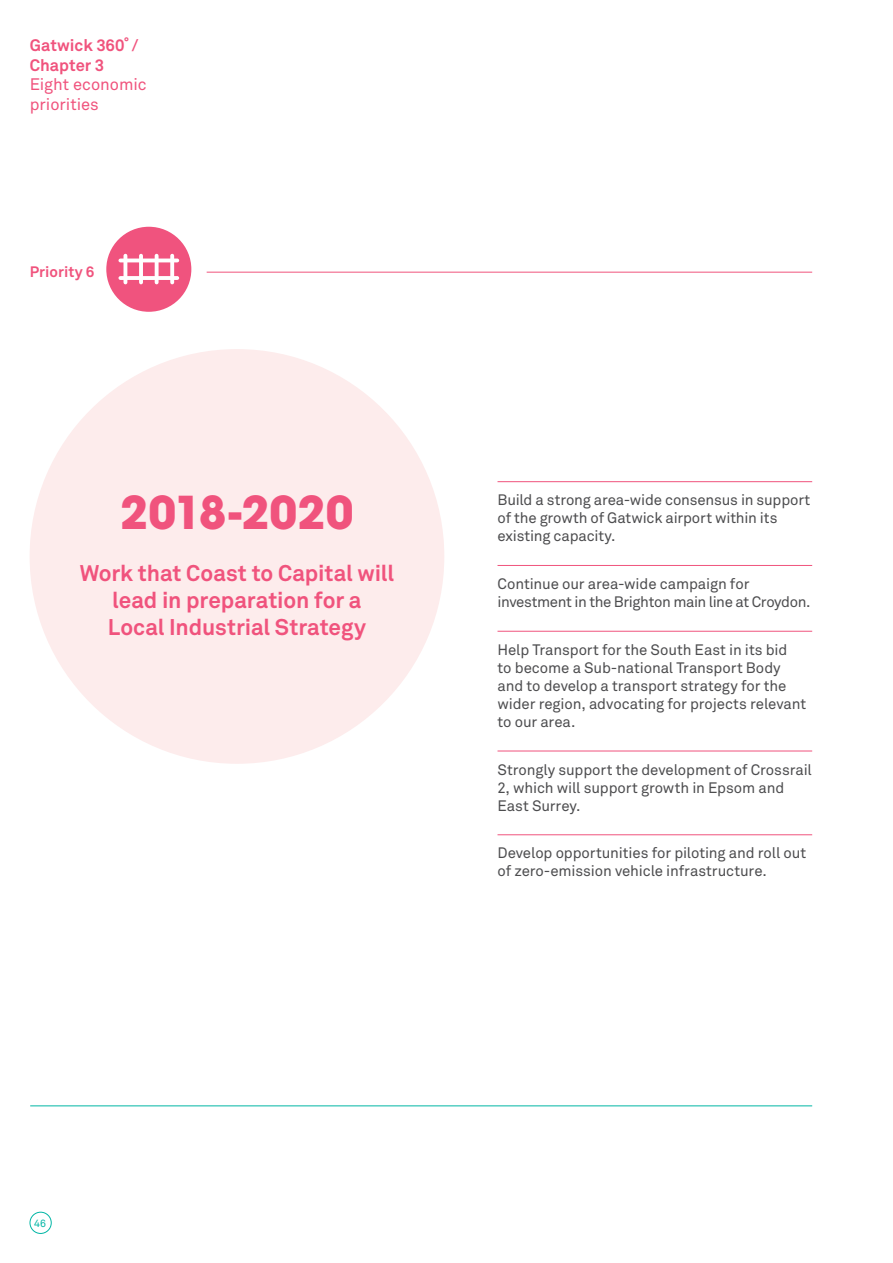
<style>
.page{position:relative;width:893px;height:1263px;background:#fff}
.page>*{position:absolute;margin:0;border:0;box-sizing:border-box;transform-origin:0 0}
.t1{font:700 45px "Avant Garde";letter-spacing:.005em;color:#f0537d}
.t2{font:700 22.5px/27px "Akkurat";letter-spacing:-.005em;color:#f0537d;text-align:center}
.t3{font:16.5px/19.5px "Akkurat";letter-spacing:-.005em;color:#f0537d}
.t4{font:700 16.5px/19.5px "Akkurat";color:#f0537d}
.t5{font:15px/18px "Akkurat";letter-spacing:-.01em;color:#4d4d4f}
.t6{font:700 15px "Akkurat";letter-spacing:.005em;color:#f0537d}
.t7{font:10.5px "Akkurat";color:#00b6a5}
</style>
<div class="page">
<hr style="left:497px;top:481px;width:315px;height:1px;background:#f0537d">
<hr style="left:497px;top:565px;width:315px;height:1px;background:#f0537d">
<hr style="left:497px;top:631px;width:315px;height:1px;background:#f0537d">
<hr style="left:497px;top:751px;width:315px;height:1px;background:#f0537d">
<hr style="left:497px;top:834px;width:315px;height:1px;background:#f0537d">
<hr style="left:207px;top:272px;width:605px;height:1px;background:#f0537d">
<hr style="left:30px;top:1105px;width:782px;height:1px;background:#00b6a5">
<div style="left:30px;top:349px;width:414px;height:415px;background:#fdecec;border-radius:50%"></div>
<div style="left:30px;top:1212px;width:22px;height:22px;border:1px solid #00b6a5;border-radius:50%"></div>
<div style="left:106px;top:227px;width:85px;height:85px;background:#f0537e;border-radius:50%"></div>
<hr style="left:120px;top:259px;width:57px;height:3px;background:#fff">
<hr style="left:120px;top:276px;width:57px;height:4px;background:#fff">
<svg style="left:123px;top:256px;width:4px;height:26px"></svg>
<svg style="left:139px;top:256px;width:4px;height:26px"></svg>
<svg style="left:155px;top:256px;width:4px;height:26px"></svg>
<svg style="left:170px;top:256px;width:4px;height:26px"></svg>
<p class="t4" style="left:30px;top:36px;width:110px">Gatwick 360˚ /<br>Chapter 3</p>
<p class="t3" style="left:30px;top:75px;width:118px">Eight economic priorities</p>
<p class="t6" style="left:30px;top:262px;width:66px">Priority 6</p>
<h1 class="t1" style="left:120px;top:483px;width:235px">2018-2020</h1>
<h2 class="t2" style="left:80px;top:560px;width:316px">Work that Coast to Capital will lead in preparation for a<br>Local Industrial Strategy</h2>
<p class="t5" style="left:497px;top:491px;width:314px">Build a strong area-wide consensus in support of the growth of Gatwick airport within its existing capacity.</p>
<p class="t5" style="left:497px;top:574px;width:314px">Continue our area-wide campaign for investment in the Brighton main line at Croydon.</p>
<p class="t5" style="left:497px;top:640px;width:310px">Help Transport for the South East in its bid<br>to become a Sub-national Transport Body and to develop a transport strategy for the wider region, advocating for projects relevant to our area.</p>
<p class="t5" style="left:497px;top:760px;width:316px">Strongly support the development of Crossrail<br>2, which will support growth in Epsom and<br>East Surrey.</p>
<p class="t5" style="left:497px;top:844px;width:310px">Develop opportunities for piloting and roll out of zero-emission vehicle infrastructure.</p>
<p class="t7" style="left:34px;top:1217px;width:14px">46</p>
</div>
